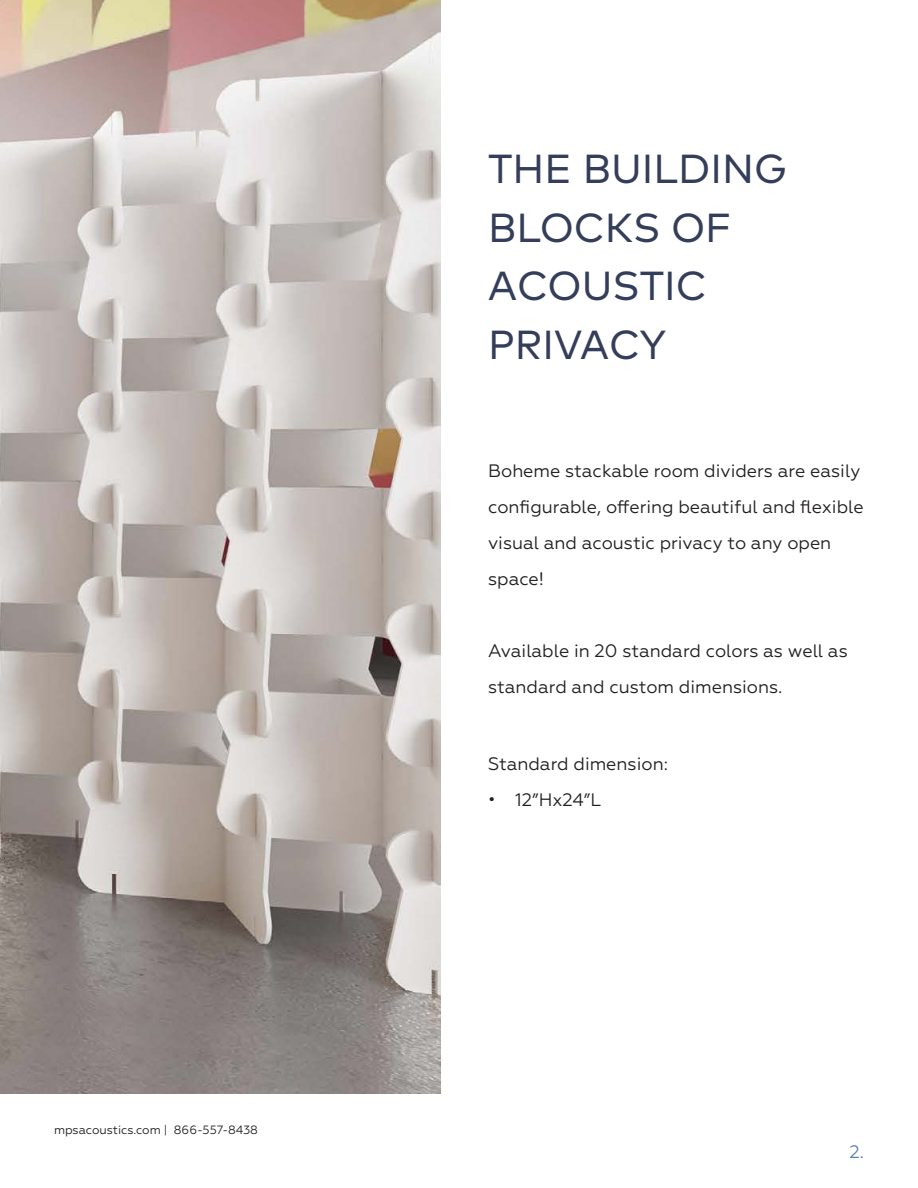
<style>
.page{position:relative;width:918px;height:1188px;background:#fff}
.page>*{position:absolute;margin:0;border:0;box-sizing:border-box;transform-origin:0 0}
.t1{font:40.5px/58.5px "Mark";color:#343e5a}
.t2{font:18px/36px "Geometria";color:#231f20}
.t3{font:18px "Geometria";color:#597eb5}
.t4{font:12px "Geometria";color:#231f20}
</style>
<div class="page">
<img style="left:0;top:0;width:441px;height:1094px">
<p class="t4" style="left:54px;top:1123px;width:206px">mpsacoustics.com | 866-557-8438</p>
<p class="t1" style="left:488px;top:139px;width:301px">THE BUILDING<br>BLOCKS OF<br>ACOUSTIC<br>PRIVACY</p>
<p class="t2" style="left:488px;top:452px;width:377px">Boheme stackable room dividers are easily configurable, offering beautiful and flexible visual and acoustic privacy to any open space!</p>
<p class="t2" style="left:488px;top:632px;width:361px">Available in 20 standard colors as well as standard and custom dimensions.</p>
<p class="t2" style="left:488px;top:746px;width:181px">Standard dimension:</p>
<p class="t2" style="left:488px;top:782px;width:115px">• 12”Hx24”L</p>
<p class="t3" style="left:849px;top:1141px;width:16px">2.</p>
</div>
